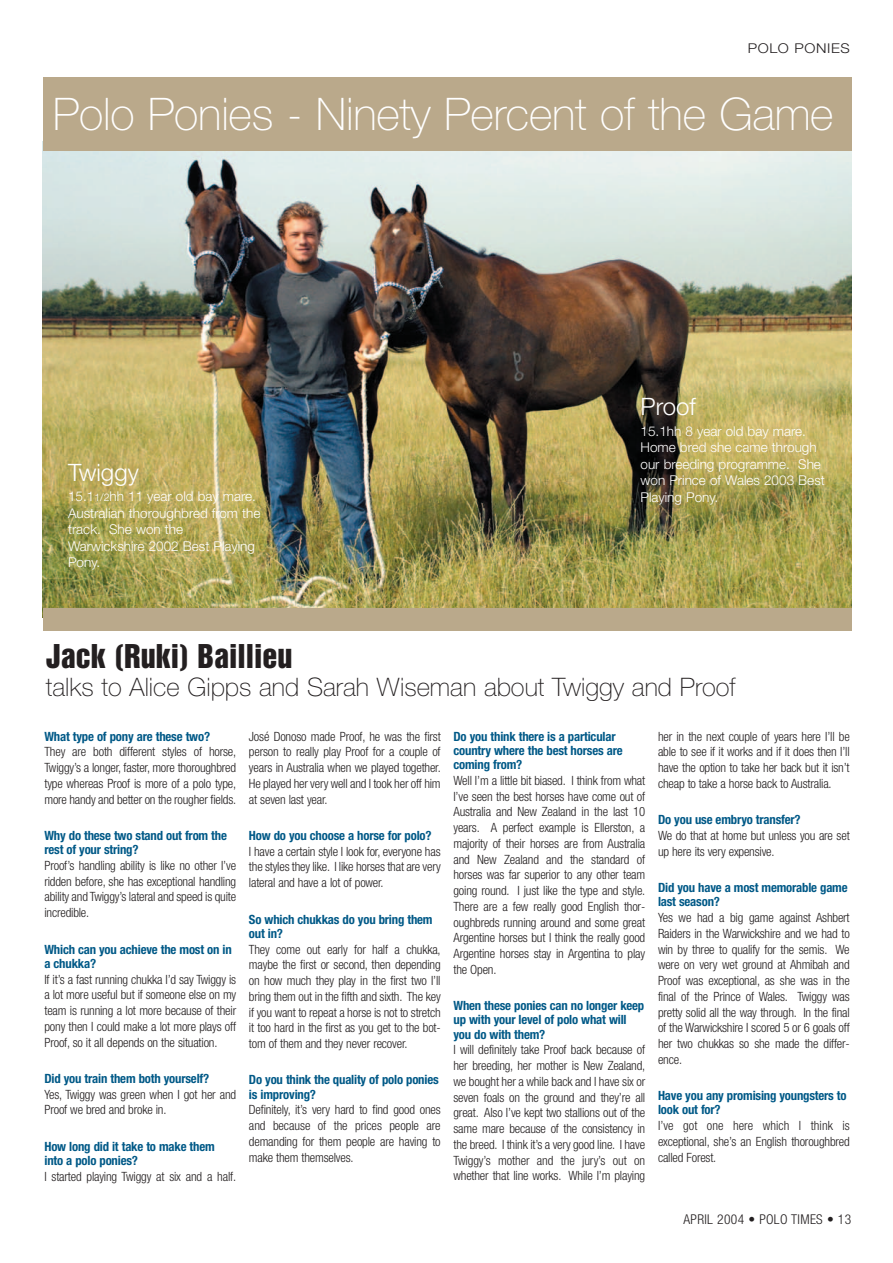
<style>
.page{position:relative;width:893px;height:1263px;background:#fff}
.page>*{position:absolute;margin:0;border:0;box-sizing:border-box;transform-origin:0 0}
.t1{font:100 45px "Helvetica Neue";letter-spacing:-.005em;color:#fff}
.t2{font:30px "Helvetica Inserat";color:#231f20}
.t3{font:100 25.5px "Helvetica Neue";color:#231f20}
.t4{font:300 24px "Helvetica Neue";color:#fff}
.t5{font:300 13.5px/16.5px "Helvetica Neue";color:#fff}
.t6{font:300 condensed 13.5px "Helvetica Neue";letter-spacing:.025em;color:#231f20}
.t7{font:300 13.5px "Helvetica Neue";letter-spacing:.04em;color:#231f20;scale:1.1 1}
.t8{font:300 condensed 12.75px/15.8px "Helvetica Neue";letter-spacing:-.015em;color:#231f20;text-align:justify}
.t9{font:700 condensed 12.75px/14.2px "Helvetica Neue";letter-spacing:-.015em;color:#005987}
.s1{font-size:10.5px}
</style>
<div class="page">
<img style="left:43px;top:151px;width:808px;height:457px">
<div style="left:43px;top:77px;width:808px;height:74px;background:#baa98b"></div>
<div style="left:43px;top:608px;width:808px;height:22px;background:#baa98b"></div>
<p class="t7" style="left:747px;top:43px;width:94px">POLO PONIES</p>
<h1 class="t1" style="left:53px;top:98px;width:782px">Polo Ponies - Ninety Percent of the Game</h1>
<h3 class="t4" style="left:68px;top:464px;width:72px">Twiggy</h3>
<p class="t5" style="left:68px;top:490px;width:194px">15.1<span class="s1">1/2</span>hh 11 year old bay mare.<br>Australian thoroughbred from the track. She won the<br>Warwickshire 2002 Best Playing<br>Pony.</p>
<h3 class="t4" style="left:640px;top:398px;width:57px">Proof</h3>
<p class="t5" style="left:640px;top:424px;width:186px">15.1hh 8 year old bay mare.<br>Home bred she came through our breeding programme. She won Prince of Wales 2003 Best<br>Playing Pony.</p>
<h2 class="t2" style="left:46px;top:644px;width:248px">Jack (Ruki) Baillieu</h2>
<h3 class="t3" style="left:46px;top:678px;width:691px">talks to Alice Gipps and Sarah Wiseman about Twiggy and Proof</h3>
<p class="t9" style="left:44px;top:730px;width:167px">What type of pony are these two?</p>
<p class="t8" style="left:44px;top:745px;width:193px">They are both different styles of horse, Twiggy’s a longer, faster, more thoroughbred type whereas Proof is more of a polo type, more handy and better on the rougher fields.</p>
<p class="t9" style="left:44px;top:829px;width:184px">Why do these two stand out from the rest of your string?</p>
<p class="t8" style="left:44px;top:859px;width:193px">Proof’s handling ability is like no other I’ve ridden before, she has exceptional handling ability and Twiggy’s lateral and speed is quite incredible.</p>
<p class="t9" style="left:44px;top:943px;width:189px">Which can you achieve the most on in a chukka?</p>
<p class="t8" style="left:44px;top:972px;width:193px">If it’s a fast running chukka I’d say Twiggy is a lot more useful but if someone else on my team is running a lot more because of their pony then I could make a lot more plays off Proof, so it all depends on the situation.</p>
<p class="t9" style="left:44px;top:1072px;width:166px">Did you train them both yourself?</p>
<p class="t8" style="left:44px;top:1087px;width:193px">Yes, Twiggy was green when I got her and<br>Proof we bred and broke in.</p>
<p class="t9" style="left:44px;top:1140px;width:172px">How long did it take to make them into a polo ponies?</p>
<p class="t8" style="left:44px;top:1170px;width:193px">I started playing Twiggy at six and a half.</p>
<p class="t8" style="left:249px;top:729px;width:193px">José Donoso made Proof, he was the first person to really play Proof for a couple of years in Australia when we played together.<br>He played her very well and I took her off him at seven last year.</p>
<p class="t9" style="left:249px;top:829px;width:184px">How do you choose a horse for polo?</p>
<p class="t8" style="left:249px;top:844px;width:193px">I have a certain style I look for, everyone has the styles they like. I like horses that are very lateral and have a lot of power.</p>
<p class="t9" style="left:249px;top:913px;width:185px">So which chukkas do you bring them out in?</p>
<p class="t8" style="left:249px;top:942px;width:193px">They come out early for half a chukka, maybe the first or second, then depending on how much they play in the first two I’ll bring them out in the fifth and sixth. The key if you want to repeat a horse is not to stretch it too hard in the first as you get to the bot&shy;tom of them and they never recover.</p>
<p class="t9" style="left:249px;top:1074px;width:191px">Do you think the quality of polo ponies is improving?</p>
<p class="t8" style="left:249px;top:1103px;width:193px">Definitely, it’s very hard to find good ones and because of the prices people are demanding for them people are having to make them themselves.</p>
<p class="t9" style="left:453px;top:730px;width:171px">Do you think there is a particular country where the best horses are coming from?</p>
<p class="t8" style="left:453px;top:774px;width:193px">Well I’m a little bit biased. I think from what I’ve seen the best horses have come out of Australia and New Zealand in the last 10 years. A perfect example is Ellerston, a majority of their horses are from Australia and New Zealand and the standard of horses was far superior to any other team going round. I just like the type and style.<br>There are a few really good English thor&shy;oughbreds running around and some great Argentine horses but I think the really good Argentine horses stay in Argentina to play the Open.</p>
<p class="t9" style="left:453px;top:1000px;width:192px">When these ponies can no longer keep up with your level of polo what will you do with them?</p>
<p class="t8" style="left:453px;top:1043px;width:193px">I will definitely take Proof back because of her breeding, her mother is New Zealand, we bought her a while back and I have six or seven foals on the ground and they’re all great. Also I’ve kept two stallions out of the same mare because of the consistency in the breed. I think it’s a very good line. I have Twiggy’s mother and the jury’s out on whether that line works. While I’m playing</p>
<p class="t8" style="left:658px;top:729px;width:193px">her in the next couple of years here I’ll be able to see if it works and if it does then I’ll have the option to take her back but it isn’t cheap to take a horse back to Australia.</p>
<p class="t9" style="left:658px;top:814px;width:144px">Do you use embryo transfer?</p>
<p class="t8" style="left:658px;top:829px;width:193px">We do that at home but unless you are set up here its very expensive.</p>
<p class="t9" style="left:658px;top:882px;width:191px">Did you have a most memorable game last season?</p>
<p class="t8" style="left:658px;top:911px;width:193px">Yes we had a big game against Ashbert Raiders in the Warwickshire and we had to win by three to qualify for the semis. We were on very wet ground at Ahmibah and Proof was exceptional, as she was in the final of the Prince of Wales. Twiggy was pretty solid all the way through. In the final of the Warwickshire I scored 5 or 6 goals off her two chukkas so she made the differ&shy;ence.</p>
<p class="t9" style="left:658px;top:1090px;width:190px">Have you any promising youngsters to look out for?</p>
<p class="t8" style="left:658px;top:1119px;width:193px">I’ve got one here which I think is exceptional, she’s an English thoroughbred called Forest.</p>
<p class="t6" style="left:683px;top:1214px;width:169px">APRIL 2004 • POLO TIMES • 13</p>
</div>
